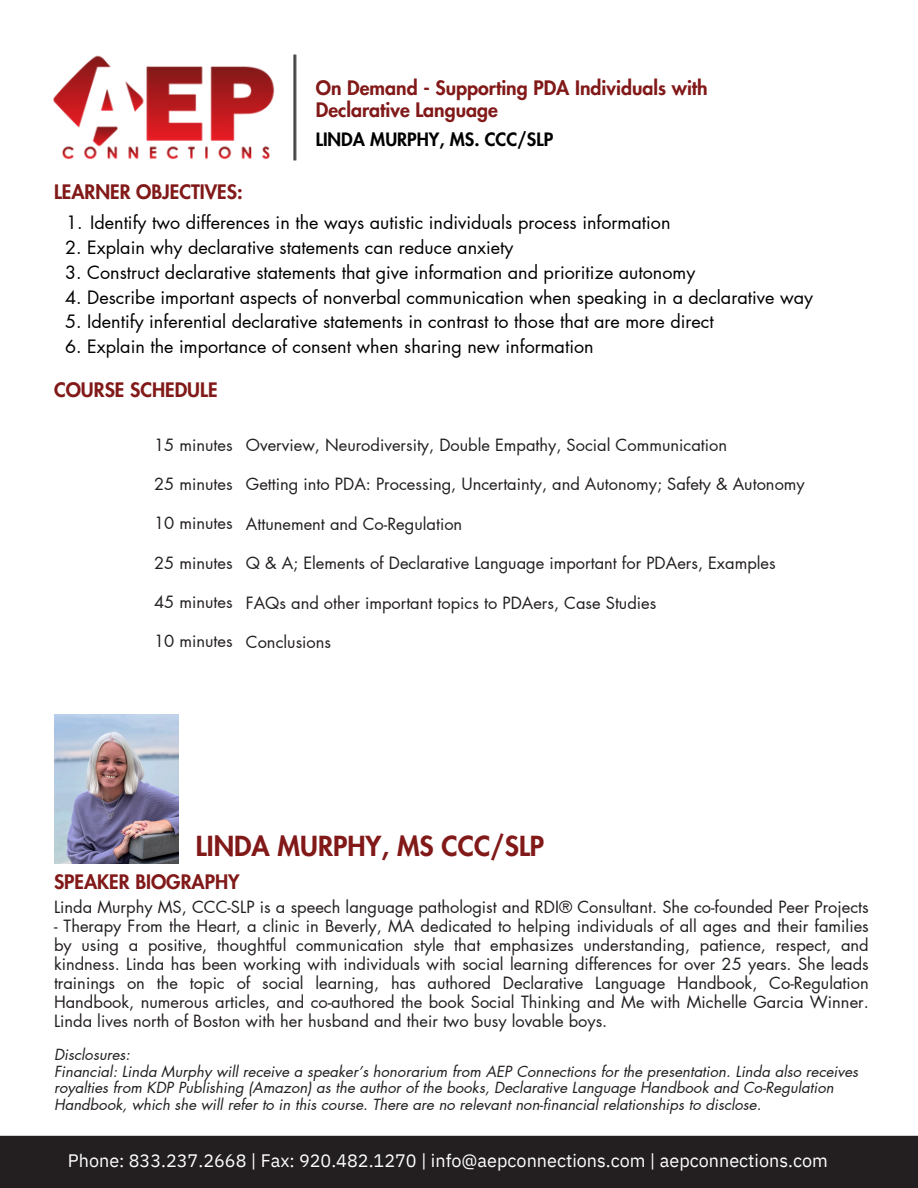
<style>
.page{position:relative;width:918px;height:1188px;background:#fff}
.page>*{position:absolute;margin:0;border:0;box-sizing:border-box;transform-origin:0 0}
.t1{font:800 27px "Futura LT Pro";color:#821919}
.t2{font:800 19.5px/22.5px "Futura LT Pro";color:#821919}
.t3{font:18px "Futura LT Pro";color:#000}
.t4{font:18px "IBM Plex Sans";color:#fff}
.t5{font:800 18px "Futura LT Pro";color:#000}
.t6{font:16.5px/19.2px "Futura LT Pro";color:#231f20;text-align:justify}
.t7{font:italic 15px/16.8px "Futura LT Pro";color:#231f20}
</style>
<div class="page">
<img style="left:53px;top:55px;width:222px;height:105px">
<div style="left:0;top:1135px;width:918px;height:53px;background:#231f20"></div>
<img style="left:294px;top:54px;width:3px;height:107px">
<img style="left:54px;top:714px;width:125px;height:150px">
<h4 class="t2" style="left:316px;top:77px;width:393px">On Demand - Supporting PDA Individuals with<br>Declarative Language</h4>
<h2 class="t2" style="left:54px;top:182px;width:190px">LEARNER OBJECTIVES:</h2>
<p class="t5" style="left:316px;top:131px;width:239px">LINDA MURPHY, MS. CCC/SLP</p>
<p class="t3" style="left:66px;top:214px;width:606px">1. Identify two differences in the ways autistic individuals process information</p>
<p class="t3" style="left:65px;top:239px;width:450px">2. Explain why declarative statements can reduce anxiety</p>
<p class="t3" style="left:65px;top:264px;width:632px">3. Construct declarative statements that give information and prioritize autonomy</p>
<p class="t3" style="left:65px;top:289px;width:749px">4. Describe important aspects of nonverbal communication when speaking in a declarative way</p>
<p class="t3" style="left:65px;top:313px;width:650px">5. Identify inferential declarative statements in contrast to those that are more direct</p>
<p class="t3" style="left:65px;top:338px;width:530px">6. Explain the importance of consent when sharing new information</p>
<p class="t2" style="left:54px;top:379px;width:165px">COURSE SCHEDULE</p>
<p class="t6" style="left:154px;top:436px;width:80px">15 minutes</p>
<p class="t6" style="left:154px;top:475px;width:80px">25 minutes</p>
<p class="t6" style="left:154px;top:514px;width:80px">10 minutes</p>
<p class="t6" style="left:154px;top:554px;width:80px">25 minutes</p>
<p class="t6" style="left:154px;top:593px;width:80px">45 minutes</p>
<p class="t6" style="left:154px;top:632px;width:80px">10 minutes</p>
<p class="t6" style="left:246px;top:436px;width:483px">Overview, Neurodiversity, Double Empathy, Social Communication</p>
<p class="t6" style="left:246px;top:475px;width:560px">Getting into PDA: Processing, Uncertainty, and Autonomy; Safety &amp; Autonomy</p>
<p class="t6" style="left:246px;top:515px;width:218px">Attunement and Co-Regulation</p>
<p class="t6" style="left:246px;top:554px;width:531px">Q &amp; A; Elements of Declarative Language important for PDAers, Examples</p>
<h1 class="t6" style="left:246px;top:594px;width:412px">FAQs and other important topics to PDAers, Case Studies</h1>
<p class="t6" style="left:246px;top:633px;width:87px">Conclusions</p>
<h2 class="t1" style="left:196px;top:834px;width:350px">LINDA MURPHY, MS CCC/SLP</h2>
<p class="t2" style="left:54px;top:871px;width:187px">SPEAKER BIOGRAPHY</p>
<h3 class="t6" style="left:54px;top:898px;width:816px">Linda Murphy MS, CCC-SLP is a speech language pathologist and RDI® Consultant. She co-founded Peer Projects</h3>
<h3 class="t6" style="left:54px;top:917px;width:816px">- Therapy From the Heart, a clinic in Beverly, MA dedicated to helping individuals of all ages and their families by using a positive, thoughtful communication style that emphasizes understanding, patience, respect, and kindness. Linda has been working with individuals with social learning differences for over 25 years. She leads trainings on the topic of social learning, has authored Declarative Language Handbook, Co-Regulation Handbook, numerous articles, and co-authored the book Social Thinking and Me with Michelle Garcia Winner.<br>Linda lives north of Boston with her husband and their two busy lovable boys.</h3>
<h2 class="t7" style="left:54px;top:1046px;width:806px">Disclosures:<br>Financial: Linda Murphy will receive a speaker’s honorarium from AEP Connections for the presentation. Linda also receives royalties from KDP Publishing (Amazon) as the author of the books, Declarative Language Handbook and Co-Regulation Handbook, which she will refer to in this course. There are no relevant non-financial relationships to disclose.</h2>
<p class="t4" style="left:68px;top:1148px;width:761px">Phone: 833.237.2668 | Fax: 920.482.1270 | info@aepconnections.com | aepconnections.com</p>
</div>
